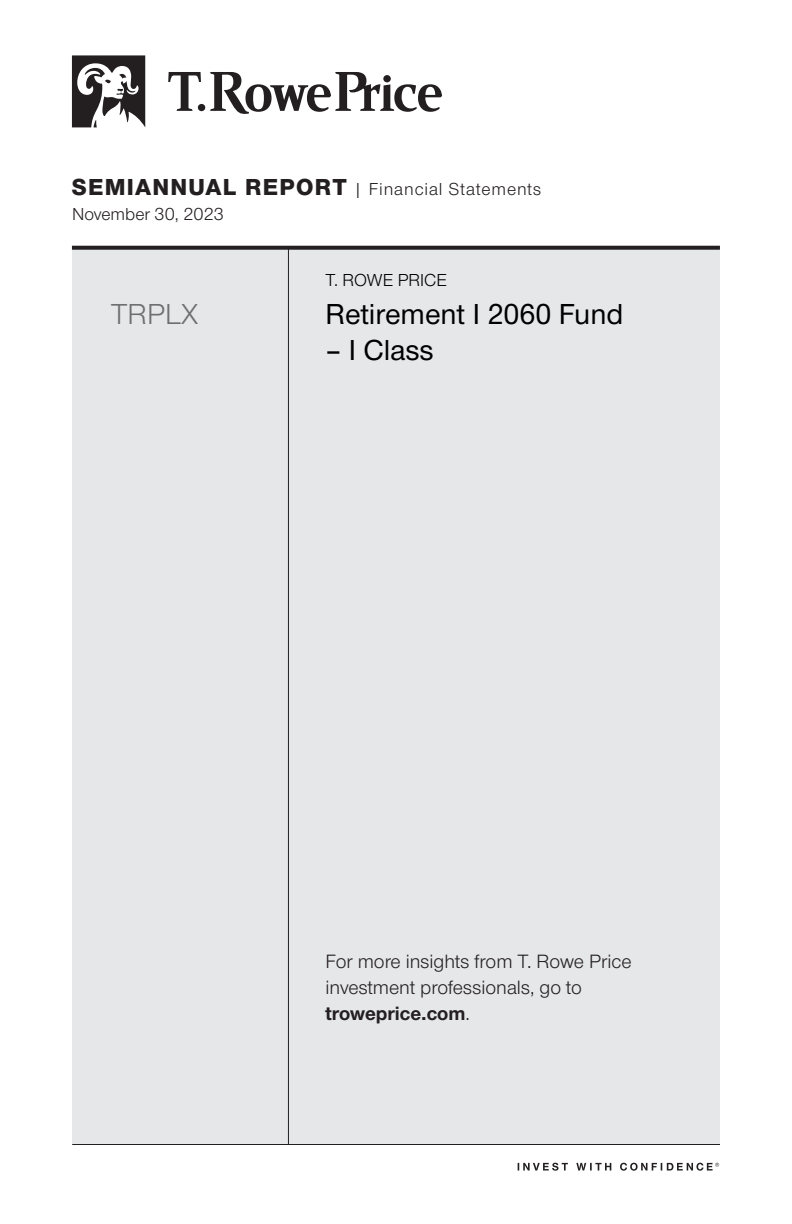
<style>
.page{position:relative;width:792px;height:1224px;background:#fff}
.page>*{position:absolute;margin:0;border:0;box-sizing:border-box;transform-origin:0 0}
.ID0ENG{font:500 30px "Nimbus Sans Novus";color:#000}
.ID0EIF{font:30px "Nimbus Sans Novus";color:#6d6f71}
.cti_endnotes{font:20px/26px "Nimbus Sans Novus";color:#231f20}
.t1{font:18px "Nimbus Sans Novus";letter-spacing:.05em;color:#231f20}
.t2{font:18px "Nimbus Sans Novus";color:#231f20}
.ID0EBE{font:18px "Nimbus Sans Novus";letter-spacing:-.005em;color:#000}
.s1{font-weight:800;font-size:24px}
.s2{color:#e7e7e8}
.s3{font-weight:700}
</style>
<div class="page">
<svg style="left:72px;top:55px;width:73px;height:72px"></svg>
<svg style="left:168px;top:72px;width:274px;height:42px"></svg>
<div style="left:72px;top:248px;width:648px;height:896px;background:#e6e7e9"></div>
<svg style="left:518px;top:1163px;width:201px;height:8px"></svg>
<svg style="left:72px;top:246px;width:648px;height:4px;background:#302d2e"></svg>
<hr style="left:288px;top:248px;width:1px;height:896px;background:#231f20">
<hr style="left:72px;top:1144px;width:648px;height:1px;background:#231f20">
<p class="t1" style="left:72px;top:177px;width:471px"><span class="s1">SEMIANNUAL REPORT</span> | Financial Statements</p>
<p class="t2" style="left:72px;top:203px;width:153px">November 30, 2023</p>
<p class="ID0EBE" style="left:325px;top:268px;width:123px">T. ROWE PRICE</p>
<p class="ID0EIF" style="left:111px;top:294px;width:89px">TRPLX</p>
<p class="ID0ENG" style="left:325px;top:294px;width:300px">Retirement I 2060 Fund</p>
<p class="ID0ENG" style="left:325px;top:330px;width:126px">– I Class<span class="s2">–</span></p>
<p class="cti_endnotes" style="left:325px;top:948px;width:308px">For more insights from T. Rowe Price investment professionals, go to <span class="s3">troweprice.com</span>.</p>
</div>
